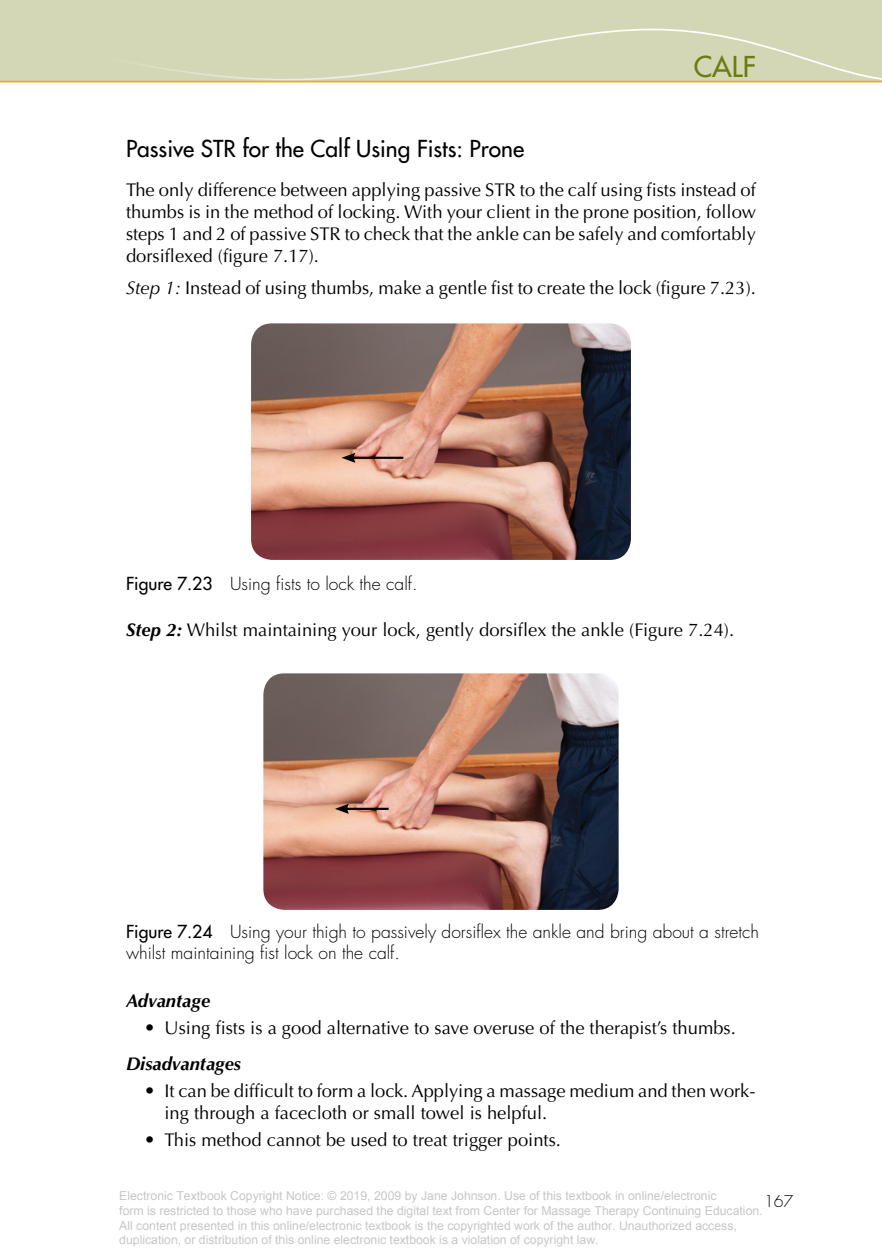
<style>
.page{position:relative;width:882px;height:1260px;background:#fff}
.page>*{position:absolute;margin:0;border:0;box-sizing:border-box;transform-origin:0 0}
.t1{font:500 28px "Futura Std";color:#6d7b10}
.t2{font:500 22.75px "Futura Std";color:#000}
.t3{font:18.38px/21.9px "Optima LT Std";color:#000}
.t4{font:italic 700 18.38px "Optima LT Std";color:#000}
.t5{font:300 17.5px/21px "Futura Std";color:#000}
.t6{font:300 15.75px "Futura Std";color:#000}
.t7{font:12.25px/14.7px "Arial";color:#c7c7c9}
.s1{font-style:italic}
.s2{font-weight:500}
.s3{font-weight:700;font-style:italic}
.s4{font-family:"Helvetica LT Std Extra Comp"}
</style>
<div class="page">
<div style="left:0;top:0;width:882px;height:82px;background:#d3d7b5"></div>
<svg style="left:1px;top:28px;width:881px;height:53px"></svg>
<hr style="left:0;top:81px;width:882px;height:1px;background:#faa81a">
<img style="left:251px;top:323px;width:380px;height:237px">
<hr style="left:352px;top:457px;width:50px;height:2px;background:#000">
<svg style="left:342px;top:453px;width:14px;height:10px"></svg>
<img style="left:263px;top:673px;width:356px;height:237px">
<hr style="left:345px;top:808px;width:43px;height:2px;background:#000">
<svg style="left:335px;top:804px;width:14px;height:10px"></svg>
<h1 class="t1" style="left:694px;top:49px;width:64px">CALF</h1>
<p class="t2" style="left:126px;top:134px;width:400px">Passive STR for the Calf Using Fists: Prone</p>
<p class="t3" style="left:126px;top:180px;width:632px;text-align:justify">The only difference between applying passive STR to the calf using fists instead of thumbs is in the method of locking. With your client in the prone position, follow steps 1 and 2 of passive STR to check that the ankle can be safely and comfortably dorsiflexed (figure 7.17).</p>
<p class="t3" style="left:126px;top:277px;width:631px"><span class="s1">Step 1:</span> Instead of using thumbs, make a gentle fist to create the lock (figure 7.23).</p>
<p class="t5" style="left:126px;top:574px;width:293px"><span class="s2">Figure 7.23</span> Using fists to lock the calf.</p>
<p class="t3" style="left:126px;top:620px;width:610px"><span class="s3">Step 2:</span> Whilst maintaining your lock, gently dorsiflex the ankle (Figure 7.24).</p>
<p class="t5" style="left:126px;top:922px;width:635px"><span class="s2">Figure 7.24</span> Using your thigh to passively dorsiflex the ankle and bring about a stretch whilst maintaining fist lock on the calf.</p>
<p class="t4" style="left:126px;top:990px;width:86px">Advantage</p>
<p class="t3" style="left:126px;top:1010px;width:611px;line-height:35.9px;text-indent:19px"><span class="s4">•</span> Using fists is a good alternative to save overuse of the therapist’s thumbs.<br><span class="s3">Disadvantages</span></p>
<p class="t3" style="left:165px;top:1080px;width:593px;text-indent:-19px"><span class="s4">•</span> It can be difficult to form a lock. Applying a massage medium and then work&shy;ing through a facecloth or small towel is helpful.</p>
<p class="t3" style="left:145px;top:1129px;width:417px"><span class="s4">•</span> This method cannot be used to treat trigger points.</p>
<p class="t7" style="left:119px;top:1189px;width:645px">Electronic Textbook Copyright Notice: © 2019, 2009 by Jane Johnson. Use of this textbook in online/electronic<br>form is restricted to those who have purchased the digital text from Center for Massage Therapy Continuing Education.<br>All content presented in this online/electronic textbook is the copyrighted work of the author. Unauthorized access, duplication, or distribution of this online electronic textbook is a violation of copyright law.</p>
<p class="t6" style="left:764px;top:1192px;width:31px">167</p>
</div>
